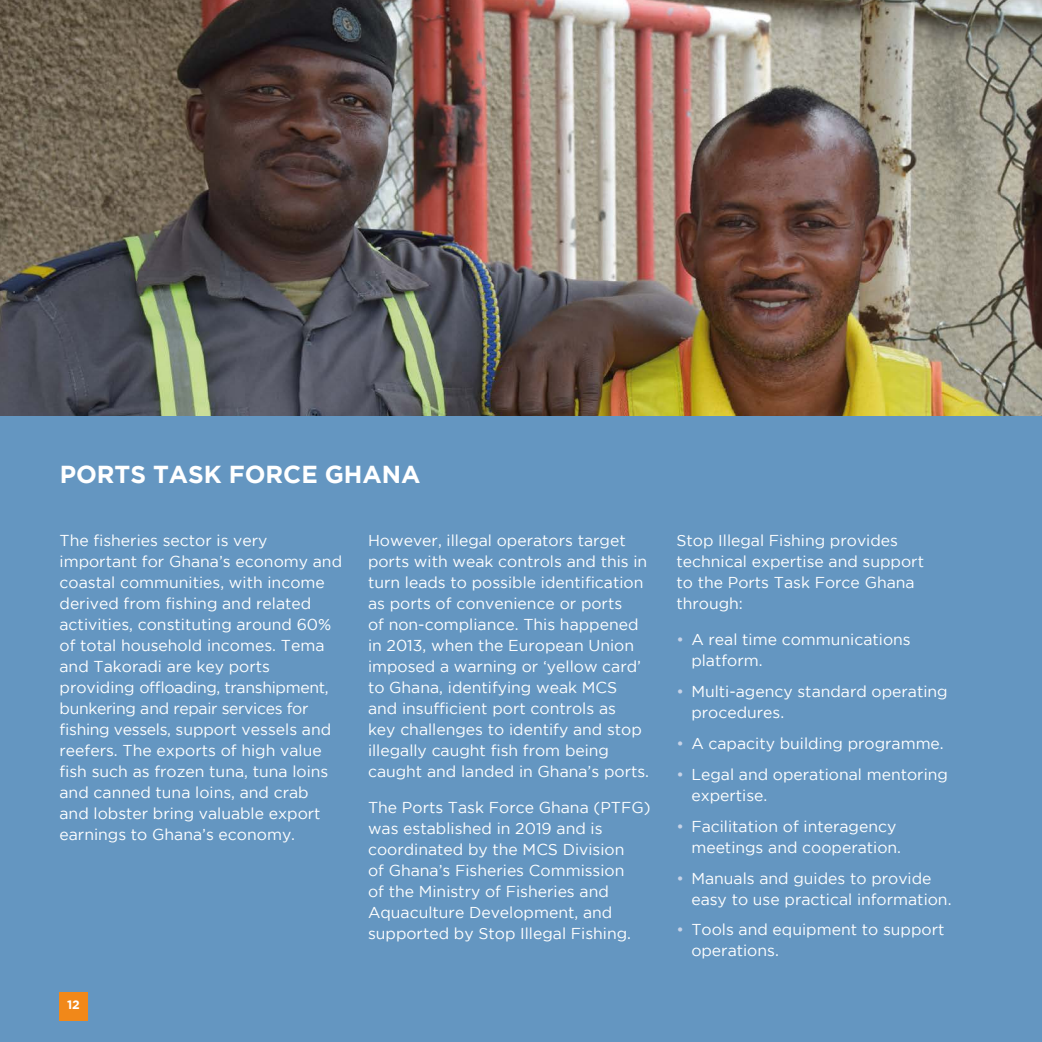
<style>
.page{position:relative;width:1042px;height:1042px;background:#6496c1}
.page>*{position:absolute;margin:0;border:0;box-sizing:border-box;transform-origin:0 0}
.t1{font:700 24.5px "Gotham";color:#fff}
.t2{font:15.75px/21px "Gotham";color:#fff}
.t3{font:700 12.25px "Gotham";color:#fff}
.s1{color:#c7d3e7}
</style>
<div class="page">
<img style="left:0;top:0;width:1042px;height:415px">
<div style="left:60px;top:992px;width:28px;height:28px;background:#f18819"></div>
<h1 class="t1" style="left:60px;top:460px;width:362px">PORTS TASK FORCE GHANA</h1>
<p class="t2" style="left:60px;top:530px;width:284px">The fisheries sector is very important for Ghana’s economy and coastal communities, with income derived from fishing and related activities, constituting around 60% of total household incomes. Tema and Takoradi are key ports providing offloading, transhipment, bunkering and repair services for fishing vessels, support vessels and reefers. The exports of high value fish such as frozen tuna, tuna loins and canned tuna loins, and crab<br>and lobster bring valuable export earnings to Ghana’s economy.</p>
<p class="t2" style="left:368px;top:530px;width:283px">However, illegal operators target ports with weak controls and this in turn leads to possible identification as ports of convenience or ports<br>of non-compliance. This happened in 2013, when the European Union imposed a warning or ‘yellow card’ to Ghana, identifying weak MCS and insufficient port controls as<br>key challenges to identify and stop illegally caught fish from being caught and landed in Ghana’s ports.</p>
<p class="t2" style="left:368px;top:796px;width:284px">The Ports Task Force Ghana (PTFG) was established in 2019 and is coordinated by the MCS Division<br>of Ghana’s Fisheries Commission<br>of the Ministry of Fisheries and<br>Aquaculture Development, and supported by Stop Illegal Fishing.</p>
<p class="t3" style="left:67px;top:997px;width:14px">12</p>
<p class="t2" style="left:676px;top:530px;width:249px">Stop Illegal Fishing provides technical expertise and support to the Ports Task Force Ghana through:</p>
<p class="t2" style="left:691px;top:628px;width:221px;text-indent:-15px"><span class="s1">•</span> A real time communications platform.</p>
<p class="t2" style="left:691px;top:680px;width:258px;text-indent:-15px"><span class="s1">•</span> Multi-agency standard operating procedures.</p>
<p class="t2" style="left:676px;top:732px;width:269px"><span class="s1">•</span> A capacity building programme.</p>
<p class="t2" style="left:691px;top:763px;width:258px;text-indent:-15px"><span class="s1">•</span> Legal and operational mentoring expertise.</p>
<p class="t2" style="left:691px;top:815px;width:211px;text-indent:-15px"><span class="s1">•</span> Facilitation of interagency meetings and cooperation.</p>
<p class="t2" style="left:691px;top:867px;width:262px;text-indent:-15px"><span class="s1">•</span> Manuals and guides to provide easy to use practical information.</p>
<p class="t2" style="left:691px;top:919px;width:255px;text-indent:-15px"><span class="s1">•</span> Tools and equipment to support operations.</p>
</div>
